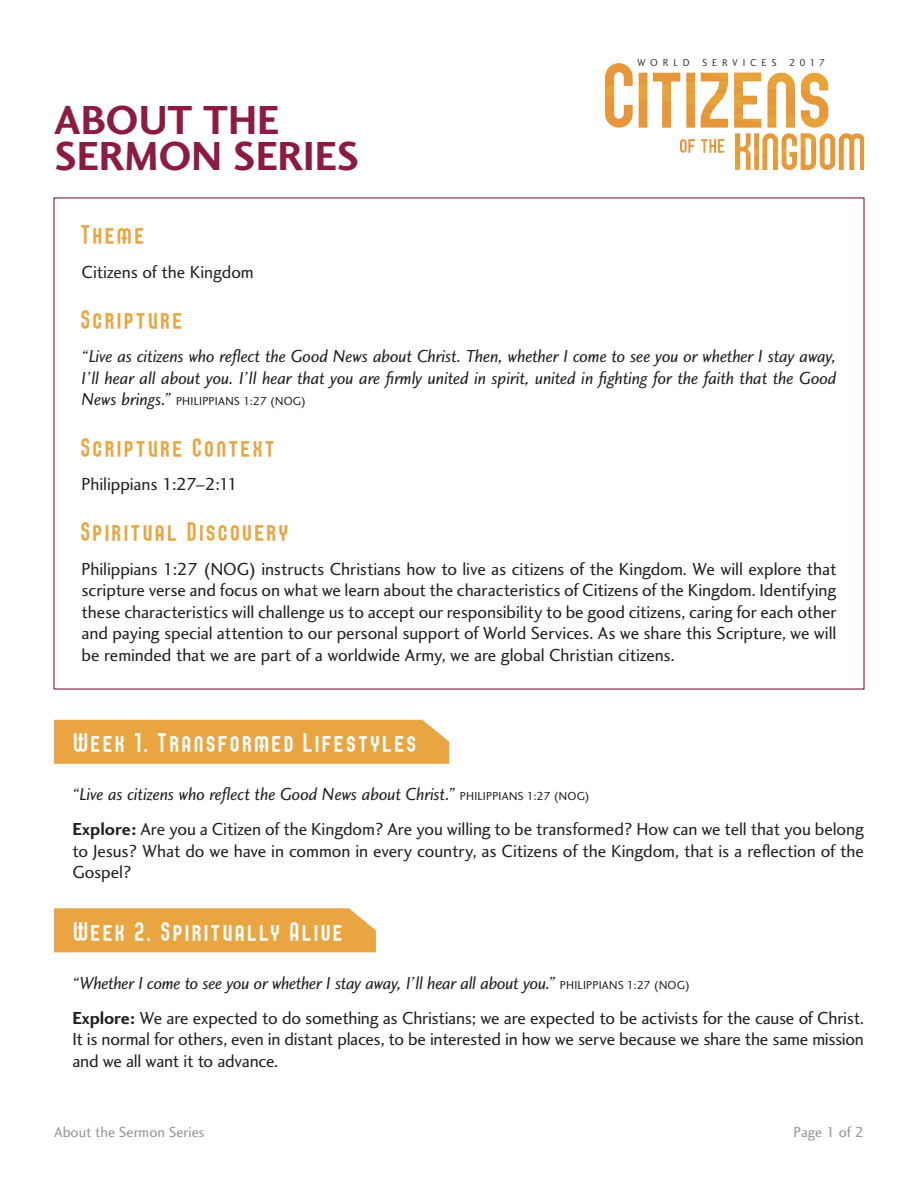
<style>
.page{position:relative;width:918px;height:1188px;background:#fff}
.page>*{position:absolute;margin:0;border:0;box-sizing:border-box;transform-origin:0 0}
.t1{font:42px/36px "Charlotte Sans Bold Plain";color:#8b1b40}
.t2{font:27px "Elbaris";letter-spacing:.1em;color:#fff}
.t3{font:27px "Elbaris";letter-spacing:.1em;color:#e9a541}
.t4{font:18px/21.6px "Charlotte Sans Book Plain";letter-spacing:-.01em;color:#231f20;text-align:justify}
.t5{font:18px/21.6px "Charlotte Sans Book Italic Plain";letter-spacing:-.015em;color:#231f20}
.t6{font:15px "Charlotte Sans Book Plain";color:#939598}
.t7{font:12px "Charlotte Sans Book Plain";letter-spacing:.02em;color:#231f20}
.t8{font:10.35px "Charlotte Sans Book Plain";letter-spacing:.47em;color:#231f20}
.s1{font-family:"Charlotte Sans Book Italic Plain";font-size:18px}
.s2{font-family:"Charlotte Sans Book Plain";font-size:12px}
.s3{font-family:"Charlotte Sans Bold Plain"}
</style>
<div class="page">
<img style="left:606px;top:63px;width:258px;height:107px">
<div style="left:54px;top:908px;width:322px;height:44px;background:#e9a541"></div>
<div style="left:54px;top:720px;width:395px;height:44px;background:#e9a541"></div>
<h1 class="t1" style="left:54px;top:101px;width:307px">ABOUT THE<br>SERMON SERIES</h1>
<p class="t8" style="left:637px;top:56px;width:189px">WORLD SERVICES 2017</p>
<h2 class="t3" style="left:82px;top:220px;width:65px">Theme</h2>
<p class="t4" style="left:82px;top:261px;width:174px">Citizens of the Kingdom</p>
<h2 class="t3" style="left:82px;top:305px;width:103px">Scripture</h2>
<p class="t5" style="left:82px;top:345px;width:756px">“Live as citizens who reflect the Good News about Christ. Then, whether I come to see you or whether I stay away,<br>I’ll hear all about you. I’ll hear that you are firmly united in spirit, united in fighting for the faith that the Good</p>
<p class="t7" style="left:82px;top:394px;width:226px"><span class="s1">News brings.”</span> PHILIPPIANS 1:27 (NOG)</p>
<h2 class="t3" style="left:82px;top:433px;width:195px">Scripture Context</h2>
<p class="t4" style="left:82px;top:473px;width:158px">Philippians 1:27–2:11</p>
<h2 class="t3" style="left:82px;top:517px;width:209px">Spiritual Discovery</h2>
<p class="t4" style="left:82px;top:558px;width:756px">Philippians 1:27 (NOG) instructs Christians how to live as citizens of the Kingdom. We will explore that scripture verse and focus on what we learn about the characteristics of Citizens of the Kingdom. Identifying these characteristics will challenge us to accept our responsibility to be good citizens, caring for each other and paying special attention to our personal support of World Services. As we share this Scripture, we will be reminded that we are part of a worldwide Army, we are global Christian citizens.</p>
<h2 class="t2" style="left:74px;top:728px;width:344px">Week 1. Transformed Lifestyles</h2>
<p class="t5" style="left:72px;top:783px;width:519px">“Live as citizens who reflect the Good News about Christ.” <span class="s2">PHILIPPIANS 1:27 (NOG)</span></p>
<p class="t4" style="left:72px;top:818px;width:793px"><span class="s3">Explore:</span> Are you a Citizen of the Kingdom? Are you willing to be transformed? How can we tell that you belong to Jesus? What do we have in common in every country, as Citizens of the Kingdom, that is a reflection of the Gospel?</p>
<h2 class="t2" style="left:74px;top:916px;width:271px">Week 2. Spiritually Alive</h2>
<p class="t5" style="left:72px;top:972px;width:619px">“Whether I come to see you or whether I stay away, I’ll hear all about you.” <span class="s2">PHILIPPIANS 1:27 (NOG)</span></p>
<p class="t4" style="left:72px;top:1007px;width:793px"><span class="s3">Explore:</span> We are expected to do something as Christians; we are expected to be activists for the cause of Christ.<br>It is normal for others, even in distant places, to be interested in how we serve because we share the same mission and we all want it to advance.</p>
<p class="t6" style="left:54px;top:1123px;width:152px">About the Sermon Series</p>
<p class="t6" style="left:794px;top:1123px;width:72px">Page 1 of 2</p>
</div>
